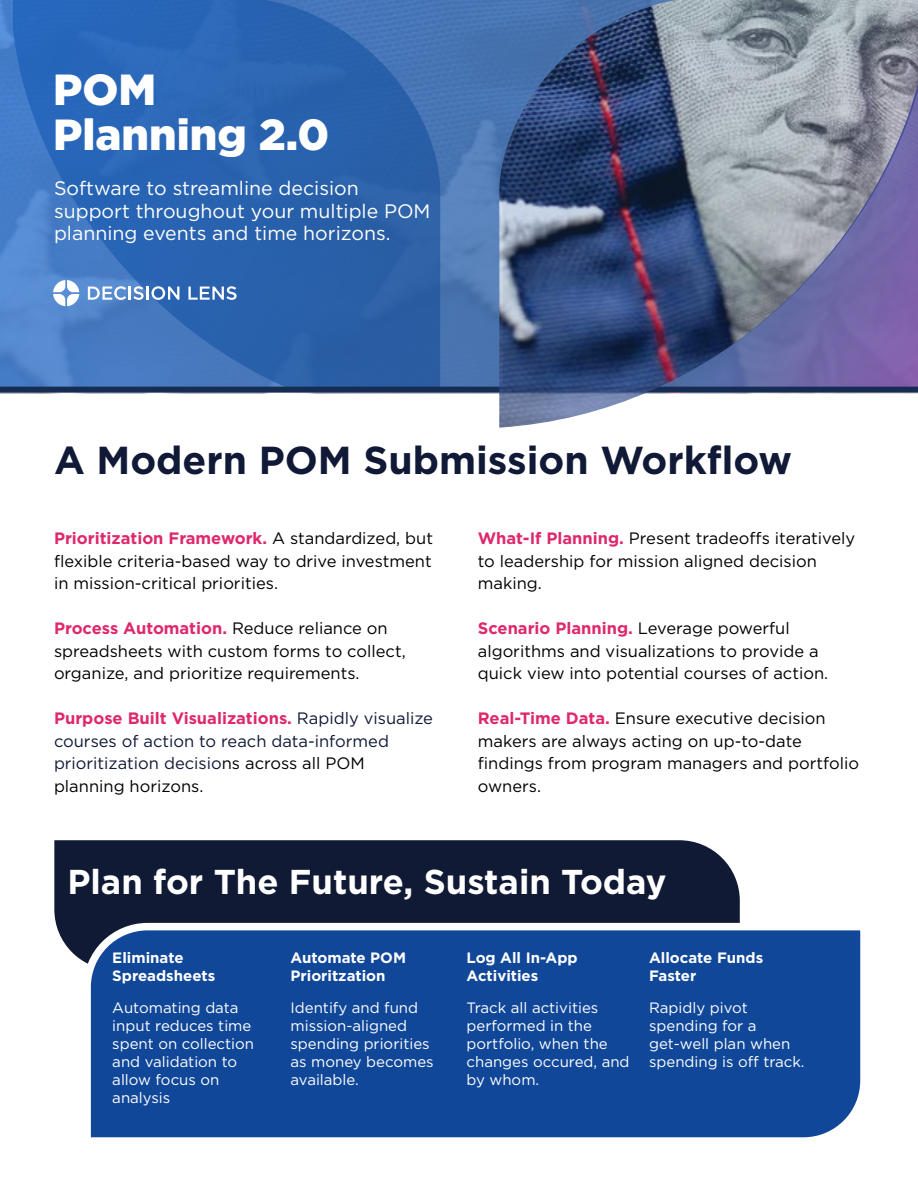
<style>
.page{position:relative;width:918px;height:1188px;background:#fff}
.page>*{position:absolute;margin:0;border:0;box-sizing:border-box;transform-origin:0 0}
.t1{font:900 43.5px/45px "Gotham";color:#fff}
.t2{font:700 39px "Gotham";color:#101936}
.t3{font:700 34.5px "Gotham";color:#fff}
.t4{font:19.5px/22.5px "Gotham";color:#fff}
.t5{font:16.5px/22.5px "Gotham";color:#000}
.t6{font:16.5px/22.5px "Gotham";color:#101936}
.t7{font:15px/18px "Gotham";color:#fff}
.t8{font:700 15px/18px "Gotham";color:#fff}
.s1{font-weight:700;color:#de286d}
.s2{color:#000}
</style>
<div class="page">
<div style="left:54px;top:840px;width:686px;height:119px;background:#101a34"></div>
<svg style="left:0;top:0;width:499px;height:387px;background:#356bb4"></svg>
<svg style="left:80px;top:919px;width:781px;height:219px;background:#1d509c"></svg>
<div style="left:0;top:387px;width:918px;height:6px;background:#172c52"></div>
<img style="left:499px;top:0;width:419px;height:428px">
<svg style="left:88px;top:286px;width:91px;height:14px"></svg>
<svg style="left:188px;top:286px;width:49px;height:14px"></svg>
<svg style="left:53px;top:280px;width:26px;height:26px"></svg>
<h1 class="t1" style="left:53px;top:66px;width:278px">POM<br>Planning 2.0</h1>
<p class="t4" style="left:54px;top:177px;width:378px">Software to streamline decision support throughout your multiple POM planning events and time horizons.</p>
<h2 class="t2" style="left:54px;top:434px;width:740px">A Modern POM Submission Workflow</h2>
<p class="t5" style="left:54px;top:527px;width:381px;text-align:justify"><span class="s1">Prioritization Framework.</span> A standardized, but flexible criteria-based way to drive investment in mission-critical priorities.</p>
<p class="t5" style="left:54px;top:617px;width:353px"><span class="s1">Process Automation.</span> Reduce reliance on spreadsheets with custom forms to collect, organize, and prioritize requirements.</p>
<p class="t6" style="left:54px;top:707px;width:381px"><span class="s1">Purpose Built Visualizations.</span> Rapidly visualize courses of action to reach data-informed prioritization decisio<span class="s2">ns across all POM planning horizons.</span></p>
<p class="t5" style="left:478px;top:527px;width:379px"><span class="s1">What-If Planning.</span> Present tradeoffs iteratively to leadership for mission aligned decision making.</p>
<p class="t5" style="left:478px;top:617px;width:352px"><span class="s1">Scenario Planning.</span> Leverage powerful algorithms and visualizations to provide a quick view into potential courses of action.</p>
<p class="t5" style="left:478px;top:707px;width:383px"><span class="s1">Real-Time Data.</span> Ensure executive decision makers are always acting on up-to-date findings from program managers and portfolio owners.</p>
<h3 class="t3" style="left:68px;top:859px;width:601px">Plan for The Future, Sustain Today</h3>
<p class="t8" style="left:112px;top:949px;width:104px">Eliminate<br>Spreadsheets</p>
<p class="t7" style="left:112px;top:998px;width:143px">Automating data input reduces time spent on collection and validation to allow focus on analysis</p>
<p class="t8" style="left:291px;top:949px;width:117px">Automate POM<br>Prioritzation</p>
<p class="t7" style="left:291px;top:998px;width:145px">Identify and fund mission-aligned spending priorities as money becomes available.</p>
<p class="t8" style="left:467px;top:949px;width:113px">Log All In-App<br>Activities</p>
<p class="t7" style="left:467px;top:998px;width:165px">Track all activities performed in the portfolio, when the changes occured, and by whom.</p>
<p class="t8" style="left:649px;top:949px;width:116px">Allocate Funds<br>Faster</p>
<p class="t7" style="left:649px;top:998px;width:157px">Rapidly pivot spending for a get-well plan when spending is off track.</p>
</div>
